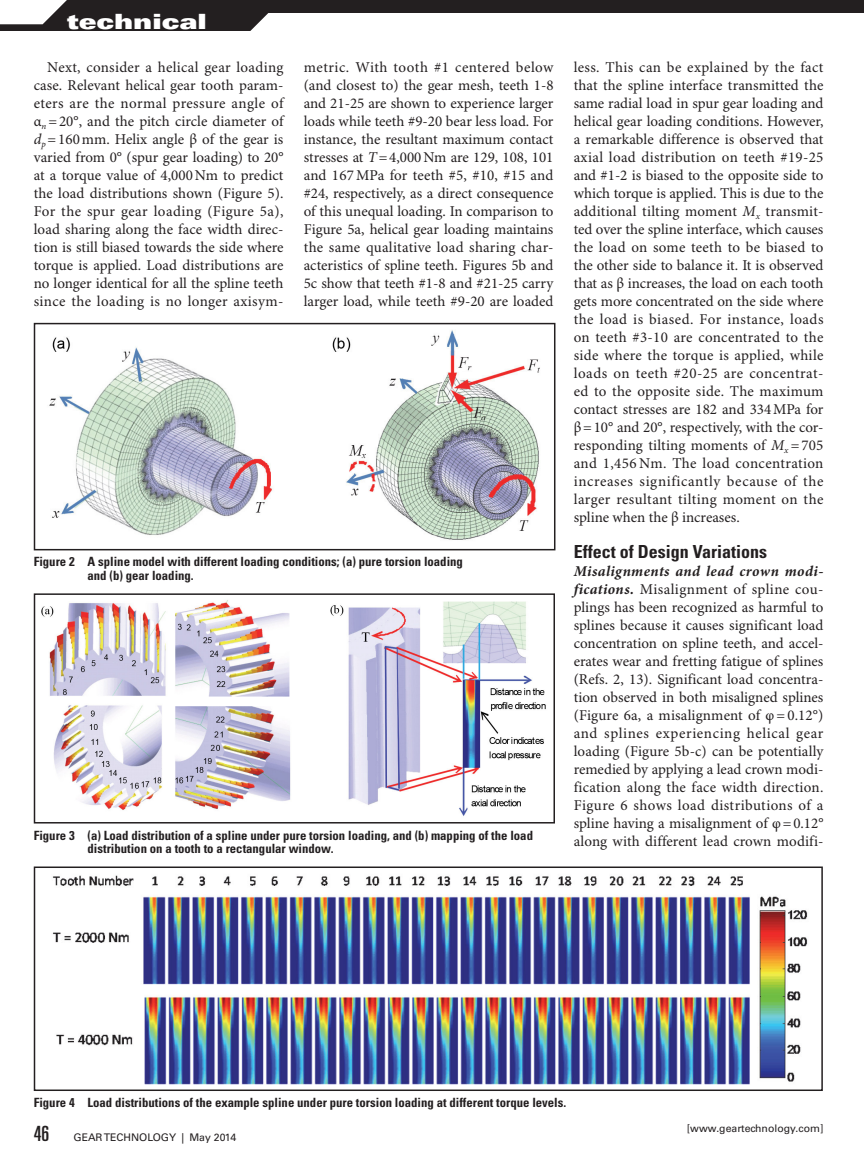
<style>
.page{position:relative;width:864px;height:1161px;background:#fff}
.page>*{position:absolute;margin:0;border:0;box-sizing:border-box;transform-origin:0 0}
.t1{font:21px "Univers LT Std X Black Ex";color:#fff}
.Body_Text_-_Para_Hea{font:700 condensed 18px "Univers LT Std";color:#231f20}
.Body_Text{font:15px/18px "Minion Pro";letter-spacing:.005em;color:#231f20;text-align:justify}
.Body_Text_After_Head{font:15px/18px "Minion Pro";letter-spacing:.005em;color:#231f20;text-align:justify}
.Figure_Table_Caption{font:700 condensed 12.75px/13.5px "Univers LT Std";color:#231f20}
.t2{font:10.5px "Univers LT Std";color:#231f20}
.s1{font-style:italic}
.s2{font-weight:700;font-style:italic}
.s3{font-stretch:ultra-condensed;font-size:21px}
</style>
<div class="page">
<img style="left:49px;top:330px;width:491px;height:210px">
<div style="left:34px;top:323px;width:521px;height:227px;border:2px solid #231f20"></div>
<img style="left:41px;top:600px;width:505px;height:216px">
<div style="left:34px;top:593px;width:521px;height:231px;border:2px solid #231f20"></div>
<img style="left:52px;top:875px;width:756px;height:210px">
<div style="left:34px;top:867px;width:789px;height:224px;border:2px solid #231f20"></div>
<div style="left:0;top:0;width:301px;height:31px;background:#231f20"></div>
<svg style="left:250px;top:14px;width:51px;height:17px"></svg>
<div style="left:264px;top:0;width:600px;height:14px;background:#231f20"></div>
<svg style="left:0;top:0;width:67px;height:24px"></svg>
<h1 class="t1" style="left:67px;top:9px;width:141px">technical</h1>
<p class="Body_Text" style="left:34px;top:59px;width:251px;text-indent:14px">Next, consider a helical gear loading case. Relevant helical gear tooth param&shy;eters are the normal pressure angle of α<sub>n</sub> =20°, and the pitch circle diameter of <span class="s1">d</span><sub>p</sub> =160mm. Helix angle β of the gear is varied from 0° (spur gear loading) to 20° at a torque value of 4,000Nm to predict the load distributions shown (Figure 5).<br>For the spur gear loading (Figure 5a), load sharing along the face width direc&shy;tion is still biased towards the side where torque is applied. Load distributions are no longer identical for all the spline teeth since the loading is no longer axisym-</p>
<p class="Body_Text" style="left:304px;top:59px;width:251px">metric. With tooth #1 centered below (and closest to) the gear mesh, teeth 1-8 and 21-25 are shown to experience larger loads while teeth #9-20 bear less load. For instance, the resultant maximum contact stresses at <span class="s1">T</span>=4,000Nm are 129, 108, 101 and 167MPa for teeth #5, #10, #15 and #24, respectively, as a direct consequence of this unequal loading. In comparison to Figure 5a, helical gear loading maintains the same qualitative load sharing char&shy;acteristics of spline teeth. Figures 5b and 5c show that teeth #1-8 and #21-25 carry larger load, while teeth #9-20 are loaded</p>
<p class="Body_Text" style="left:574px;top:59px;width:251px">less. This can be explained by the fact that the spline interface transmitted the same radial load in spur gear loading and helical gear loading conditions. However, a remarkable difference is observed that axial load distribution on teeth #19-25 and #1-2 is biased to the opposite side to which torque is applied. This is due to the additional tilting moment <span class="s1">M</span><sub>x</sub> transmit&shy;ted over the spline interface, which causes the load on some teeth to be biased to the other side to balance it. It is observed that as β increases, the load on each tooth gets more concentrated on the side where the load is biased. For instance, loads on teeth #3-10 are concentrated to the side where the torque is applied, while loads on teeth #20-25 are concentrat&shy;ed to the opposite side. The maximum contact stresses are 182 and 334MPa for β=10° and 20°, respectively, with the cor&shy;responding tilting moments of <span class="s1">M</span><sub>x</sub> = 705 and 1,456 Nm. The load concentration increases significantly because of the larger resultant tilting moment on the spline when the β increases.</p>
<p class="Body_Text_-_Para_Hea" style="left:574px;top:541px;width:195px">Effect of Design Variations</p>
<p class="Body_Text_After_Head" style="left:574px;top:563px;width:251px"><span class="s2">Misalignments and lead crown modi&shy;fications.</span> Misalignment of spline cou&shy;plings has been recognized as harmful to splines because it causes significant load concentration on spline teeth, and accel&shy;erates wear and fretting fatigue of splines (Refs. 2, 13). Significant load concentra&shy;tion observed in both misaligned splines (Figure 6a, a misalignment of φ=0.12°) and splines experiencing helical gear loading (Figure 5b-c) can be potentially remedied by applying a lead crown modi&shy;fication along the face width direction.<br>Figure 6 shows load distributions of a spline having a misalignment of φ=0.12° along with different lead crown modifi-</p>
<p class="Figure_Table_Caption" style="left:88px;top:555px;width:377px;text-indent:-54px">Figure 2 A spline model with different loading conditions; (a) pure torsion loading and (b) gear loading.</p>
<p class="Figure_Table_Caption" style="left:88px;top:828px;width:447px;text-indent:-54px">Figure 3 (a) Load distribution of a spline under pure torsion loading, and (b) mapping of the load distribution on a tooth to a rectangular window.</p>
<p class="Figure_Table_Caption" style="left:34px;top:1096px;width:534px">Figure 4 Load distributions of the example spline under pure torsion loading at different torque levels.</p>
<p class="t2" style="left:34px;top:1131px;width:204px"><span class="s3">46</span> GEAR TECHNOLOGY | May 2014</p>
<p class="t2" style="left:687px;top:1122px;width:138px">[www.geartechnology.com]</p>
</div>
